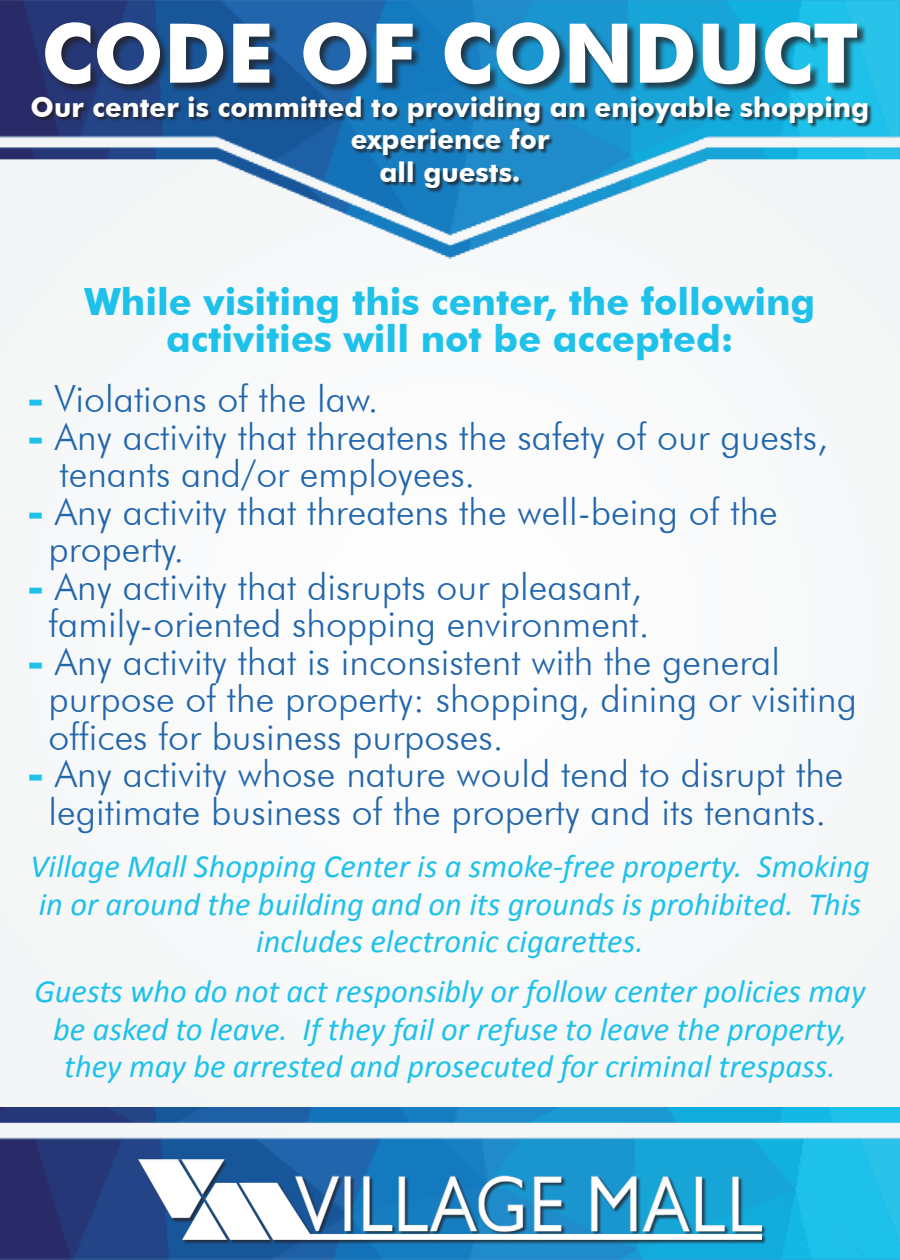
<style>
.page{position:relative;width:900px;height:1260px;background:#fff}
.page>*{position:absolute;margin:0;border:0;box-sizing:border-box;transform-origin:0 0}
.t1{font:700 82.5px "Futura BT";color:#fff}
.t2{font:300 37.5px "Futura BT";color:#2166ac}
.t3{font:700 37.5px "Futura BT";color:#1ec1ea}
.t4{font:italic 32.5px/37.5px "Calibri";color:#1ec1ea;text-align:center}
.t5{font:700 27.5px "Futura BT";color:#fff}
.s1{font-weight:700;color:#1ec1ea}
</style>
<div class="page">
<img style="left:0;top:1107px;width:900px;height:153px">
<img style="left:0;top:0;width:900px;height:259px">
<div style="left:45px;top:22px;width:822px;height:71px;background:#231f20;opacity:.75"></div>
<div style="left:139px;top:1160px;width:627px;height:84px;background:#231f20;opacity:.75"></div>
<img style="left:138px;top:1159px;width:624px;height:81px">
<div style="left:32px;top:97px;width:841px;height:96px;background:#231f20;opacity:.75"></div>
<p class="t1" style="left:41px;top:3px;width:819px">CODE OF CONDUCT</p>
<p class="t5" style="left:31px;top:90px;width:840px">Our center is committed to providing an enjoyable shopping</p>
<p class="t5" style="left:351px;top:123px;width:200px">experience for</p>
<p class="t5" style="left:379px;top:155px;width:143px">all guests.</p>
<p class="t3" style="left:85px;top:279px;width:732px">While visiting this center, the following</p>
<p class="t3" style="left:166px;top:316px;width:569px">activities will not be accepted:</p>
<p class="t2" style="left:27px;top:376px;width:353px"><span class="s1">-</span> Violations of the law.</p>
<p class="t2" style="left:27px;top:414px;width:802px"><span class="s1">-</span> Any activity that threatens the safety of our guests,</p>
<p class="t2" style="left:59px;top:451px;width:418px">tenants and/or employees.</p>
<p class="t2" style="left:27px;top:489px;width:752px"><span class="s1">-</span> Any activity that threatens the well-being of the</p>
<p class="t2" style="left:49px;top:526px;width:137px">property.</p>
<p class="t2" style="left:27px;top:564px;width:617px"><span class="s1">-</span> Any activity that disrupts our pleasant,</p>
<p class="t2" style="left:49px;top:601px;width:603px">family-oriented shopping environment.</p>
<p class="t2" style="left:27px;top:639px;width:755px"><span class="s1">-</span> Any activity that is inconsistent with the general</p>
<p class="t2" style="left:49px;top:676px;width:810px">purpose of the property: shopping, dining or visiting</p>
<p class="t2" style="left:49px;top:714px;width:456px">offices for business purposes.</p>
<p class="t2" style="left:27px;top:751px;width:818px"><span class="s1">-</span> Any activity whose nature would tend to disrupt the</p>
<p class="t2" style="left:49px;top:789px;width:779px">legitimate business of the property and its tenants.</p>
<p class="t4" style="left:30px;top:846px;width:841px">Village Mall Shopping Center is a smoke-free property. Smoking in or around the building and on its grounds is prohibited. This includes electronic cigarettes.</p>
<p class="t4" style="left:34px;top:971px;width:833px">Guests who do not act responsibly or follow center policies may be asked to leave. If they fail or refuse to leave the property, they may be arrested and prosecuted for criminal trespass.</p>
</div>
